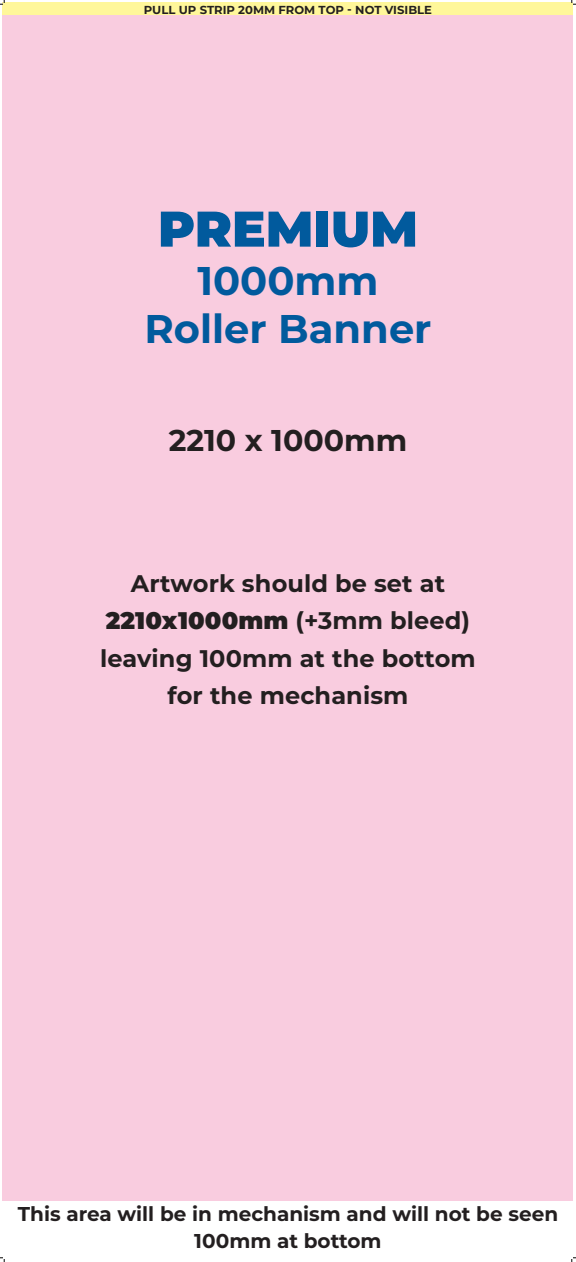
<style>
.page{position:relative;width:576px;height:1262px;background:#fff}
.page>*{position:absolute;margin:0;border:0;box-sizing:border-box;transform-origin:0 0}
.t1{font:900 50px "Montserrat";color:#015a9d}
.t2{font:700 40px "Montserrat";color:#015a9d}
.t3{font:700 30px "Montserrat";color:#231f20}
.t4{font:700 24px "Montserrat";letter-spacing:.005em;color:#231f20}
.t5{font:900 24px "Montserrat";letter-spacing:.005em;color:#231f20}
.t6{font:700 20px "Montserrat";color:#231f20}
.t7{font:700 11.6px "Montserrat";color:#231f20}
.s1{font-weight:700}
</style>
<div class="page">
<div style="left:2px;top:2px;width:571px;height:14px;background:#fff79a"></div>
<div style="left:2px;top:16px;width:571px;height:1184px;background:#f9ccdf"></div>
<svg style="left:0;top:0;width:5px;height:5px"></svg>
<p class="t7" style="left:144px;top:2px;width:289px">PULL UP STRIP 20MM FROM TOP - NOT VISIBLE</p>
<p class="t1" style="left:158px;top:191px;width:261px">PREMIUM</p>
<p class="t2" style="left:197px;top:251px;width:183px">1000mm</p>
<p class="t2" style="left:144px;top:299px;width:288px">Roller Banner</p>
<p class="t3" style="left:169px;top:418px;width:240px">2210 x 1000mm</p>
<p class="t4" style="left:131px;top:566px;width:315px">Artwork should be set at</p>
<p class="t5" style="left:106px;top:603px;width:365px">2210x1000mm <span class="s1">(+3mm bleed)</span></p>
<p class="t4" style="left:100px;top:640px;width:377px">leaving 100mm at the bottom</p>
<p class="t4" style="left:167px;top:677px;width:242px">for the mechanism</p>
<p class="t6" style="left:18px;top:1198px;width:541px">This area will be in mechanism and will not be seen</p>
<p class="t6" style="left:194px;top:1225px;width:189px">100mm at bottom</p>
</div>
